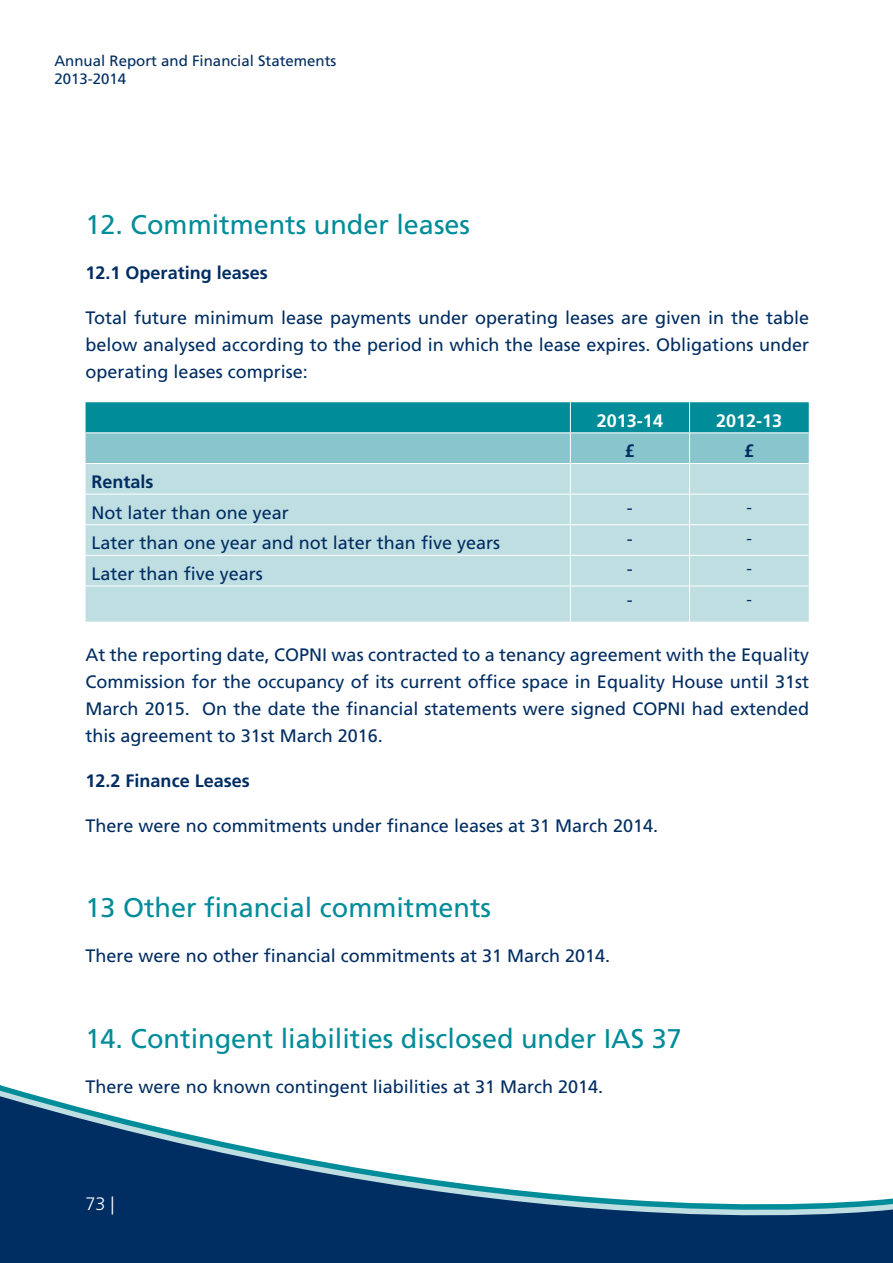
<style>
.page{position:relative;width:893px;height:1263px;background:#fff}
.page>*{position:absolute;margin:0;border:0;box-sizing:border-box;transform-origin:0 0}
.t1{font:27px "Frutiger";color:#008c99}
.t2{font:18px/27px "Frutiger";color:#002d62;text-align:justify}
.t3{font:700 18px "Frutiger";color:#002d62}
.t4{font:700 18px "Frutiger";color:#fff}
.t5{font:300 18px "Frutiger";color:#fff}
.t6{font:16.5px "Frutiger";color:#002d62}
.t7{font:15px/18px "Frutiger";color:#002d62}
</style>
<div class="page">
<svg style="left:0;top:1096px;width:892px;height:166px"></svg>
<div style="left:85px;top:494px;width:723px;height:127px;background:#bfdee2"></div>
<svg style="left:85px;top:402px;width:723px;height:91px;background:#70bbc3"></svg>
<hr style="left:569px;top:494px;width:1px;height:30px;background:#fff">
<hr style="left:688px;top:494px;width:1px;height:30px;background:#fff">
<hr style="left:85px;top:524px;width:604px;height:1px;background:#fff">
<hr style="left:569px;top:525px;width:1px;height:30px;background:#fff">
<hr style="left:689px;top:524px;width:119px;height:1px;background:#fff">
<hr style="left:688px;top:525px;width:1px;height:30px;background:#fff">
<hr style="left:85px;top:555px;width:604px;height:1px;background:#fff">
<hr style="left:569px;top:555px;width:1px;height:30px;background:#fff">
<hr style="left:689px;top:555px;width:119px;height:1px;background:#fff">
<hr style="left:688px;top:555px;width:1px;height:30px;background:#fff">
<hr style="left:85px;top:585px;width:604px;height:1px;background:#fff">
<hr style="left:569px;top:586px;width:1px;height:35px;background:#fff">
<hr style="left:689px;top:585px;width:119px;height:1px;background:#fff">
<hr style="left:688px;top:586px;width:1px;height:35px;background:#fff">
<p class="t7" style="left:54px;top:53px;width:283px">Annual Report and Financial Statements<br>2013-2014</p>
<h1 class="t1" style="left:85px;top:214px;width:386px">12. Commitments under leases</h1>
<p class="t3" style="left:85px;top:266px;width:184px">12.1 Operating leases</p>
<p class="t2" style="left:85px;top:306px;width:724px">Total future minimum lease payments under operating leases are given in the table below analysed according to the period in which the lease expires. Obligations under operating leases comprise:</p>
<p class="t4" style="left:596px;top:413px;width:68px">2013-14</p>
<p class="t4" style="left:715px;top:413px;width:68px">2012-13</p>
<p class="t3" style="left:624px;top:444px;width:12px">£</p>
<p class="t3" style="left:743px;top:444px;width:12px">£</p>
<p class="t3" style="left:91px;top:474px;width:64px">Rentals</p>
<p class="t2" style="left:91px;top:500px;width:199px">Not later than one year</p>
<p class="t2" style="left:626px;top:495px;width:7px">-</p>
<p class="t6" style="left:746px;top:500px;width:7px">-</p>
<p class="t2" style="left:91px;top:531px;width:410px">Later than one year and not later than five years</p>
<p class="t2" style="left:626px;top:526px;width:7px">-</p>
<p class="t6" style="left:746px;top:531px;width:7px">-</p>
<p class="t2" style="left:91px;top:561px;width:173px">Later than five years</p>
<p class="t2" style="left:626px;top:557px;width:7px">-</p>
<p class="t6" style="left:746px;top:561px;width:7px">-</p>
<p class="t2" style="left:626px;top:587px;width:7px">-</p>
<p class="t6" style="left:746px;top:592px;width:7px">-</p>
<p class="t2" style="left:85px;top:642px;width:724px">At the reporting date, COPNI was contracted to a tenancy agreement with the Equality Commission for the occupancy of its current office space in Equality House until 31st March 2015. On the date the financial statements were signed COPNI had extended this agreement to 31st March 2016.</p>
<p class="t3" style="left:85px;top:773px;width:166px">12.2 Finance Leases</p>
<p class="t2" style="left:85px;top:813px;width:574px">There were no commitments under finance leases at 31 March 2014.</p>
<h1 class="t1" style="left:85px;top:897px;width:407px">13 Other financial commitments</h1>
<p class="t2" style="left:85px;top:943px;width:526px">There were no other financial commitments at 31 March 2014.</p>
<h1 class="t1" style="left:85px;top:1027px;width:597px">14. Contingent liabilities disclosed under IAS 37</h1>
<p class="t2" style="left:85px;top:1074px;width:519px">There were no known contingent liabilities at 31 March 2014.</p>
<p class="t5" style="left:85px;top:1196px;width:31px">73 |</p>
</div>
